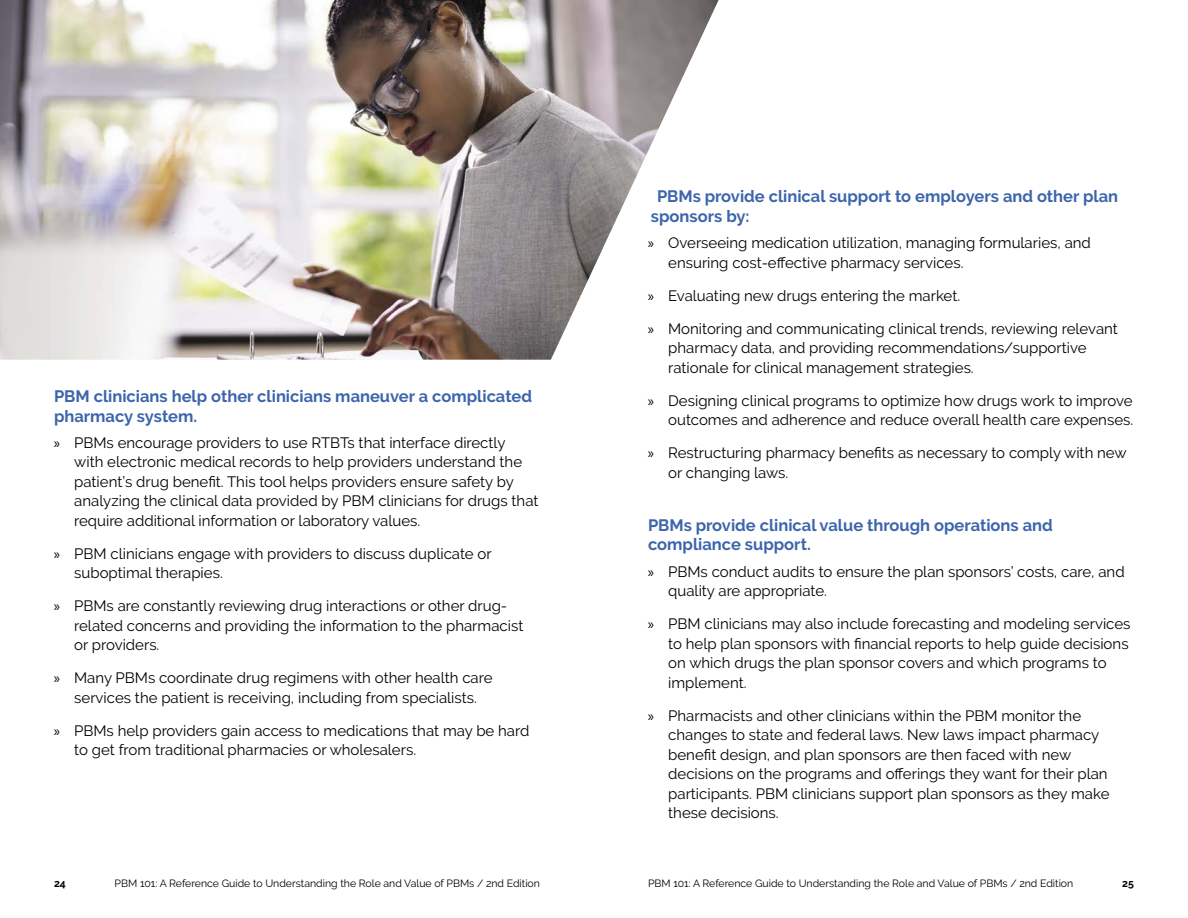
<style>
.page{position:relative;width:1188px;height:918px;background:#fff}
.page>*{position:absolute;margin:0;border:0;box-sizing:border-box;transform-origin:0 0}
.t1{font:700 16.5px/19.5px "Raleway";color:#3c65ac}
.t2{font:15px/19.5px "Raleway";color:#000}
.t3{font:10.5px "Raleway";color:#000}
.t4{font:700 10.5px "Raleway";color:#000}
.s1{font-family:"Myriad Pro"}
</style>
<div class="page">
<img style="left:0;top:0;width:719px;height:360px">
<p class="t1" style="left:54px;top:387px;width:480px">PBM clinicians help other clinicians maneuver a complicated pharmacy system.</p>
<p class="t2" style="left:74px;top:433px;width:466px;text-indent:-20px"><span class="s1">»</span> PBMs encourage providers to use RTBTs that interface directly with electronic medical records to help providers understand the patient’s drug benefit. This tool helps providers ensure safety by analyzing the clinical data provided by PBM clinicians for drugs that require additional information or laboratory values.</p>
<p class="t2" style="left:74px;top:544px;width:419px;text-indent:-20px"><span class="s1">»</span> PBM clinicians engage with providers to discuss duplicate or suboptimal therapies.</p>
<p class="t2" style="left:74px;top:596px;width:451px;text-indent:-20px"><span class="s1">»</span> PBMs are constantly reviewing drug interactions or other drug&shy;related concerns and providing the information to the pharmacist or providers.</p>
<p class="t2" style="left:54px;top:668px;width:440px;text-align:center"><span class="s1">»</span> Many PBMs coordinate drug regimens with other health care services the patient is receiving, including from specialists.</p>
<p class="t2" style="left:74px;top:721px;width:457px;text-indent:-20px"><span class="s1">»</span> PBMs help providers gain access to medications that may be hard to get from traditional pharmacies or wholesalers.</p>
<p class="t1" style="left:651px;top:187px;width:469px;text-indent:6px">PBMs provide clinical support to employers and other plan sponsors by:</p>
<p class="t2" style="left:668px;top:233px;width:424px;text-indent:-20px"><span class="s1">»</span> Overseeing medication utilization, managing formularies, and ensuring cost-effective pharmacy services.</p>
<p class="t2" style="left:648px;top:286px;width:314px"><span class="s1">»</span> Evaluating new drugs entering the market.</p>
<p class="t2" style="left:668px;top:319px;width:451px;text-indent:-20px"><span class="s1">»</span> Monitoring and communicating clinical trends, reviewing relevant pharmacy data, and providing recommendations/supportive rationale for clinical management strategies.</p>
<p class="t2" style="left:648px;top:391px;width:487px;text-align:right"><span class="s1">»</span> Designing clinical programs to optimize how drugs work to improve outcomes and adherence and reduce overall health care expenses.</p>
<p class="t2" style="left:668px;top:443px;width:460px;text-indent:-20px"><span class="s1">»</span> Restructuring pharmacy benefits as necessary to comply with new or changing laws.</p>
<p class="t1" style="left:648px;top:515px;width:406px">PBMs provide clinical value through operations and compliance support.</p>
<p class="t2" style="left:668px;top:562px;width:458px;text-indent:-20px"><span class="s1">»</span> PBMs conduct audits to ensure the plan sponsors’ costs, care, and quality are appropriate.</p>
<p class="t2" style="left:668px;top:614px;width:464px;text-indent:-20px"><span class="s1">»</span> PBM clinicians may also include forecasting and modeling services to help plan sponsors with financial reports to help guide decisions on which drugs the plan sponsor covers and which programs to implement.</p>
<p class="t2" style="left:668px;top:706px;width:443px;text-indent:-20px"><span class="s1">»</span> Pharmacists and other clinicians within the PBM monitor the changes to state and federal laws. New laws impact pharmacy benefit design, and plan sponsors are then faced with new decisions on the programs and offerings they want for their plan participants. PBM clinicians support plan sponsors as they make these decisions.</p>
<p class="t4" style="left:54px;top:878px;width:13px">24</p>
<p class="t3" style="left:115px;top:878px;width:427px">PBM 101: A Reference Guide to Understanding the Role and Value of PBMs / 2nd Edition</p>
<p class="t3" style="left:648px;top:878px;width:427px">PBM 101: A Reference Guide to Understanding the Role and Value of PBMs / 2nd Edition</p>
<p class="t4" style="left:1122px;top:878px;width:13px">25</p>
</div>
